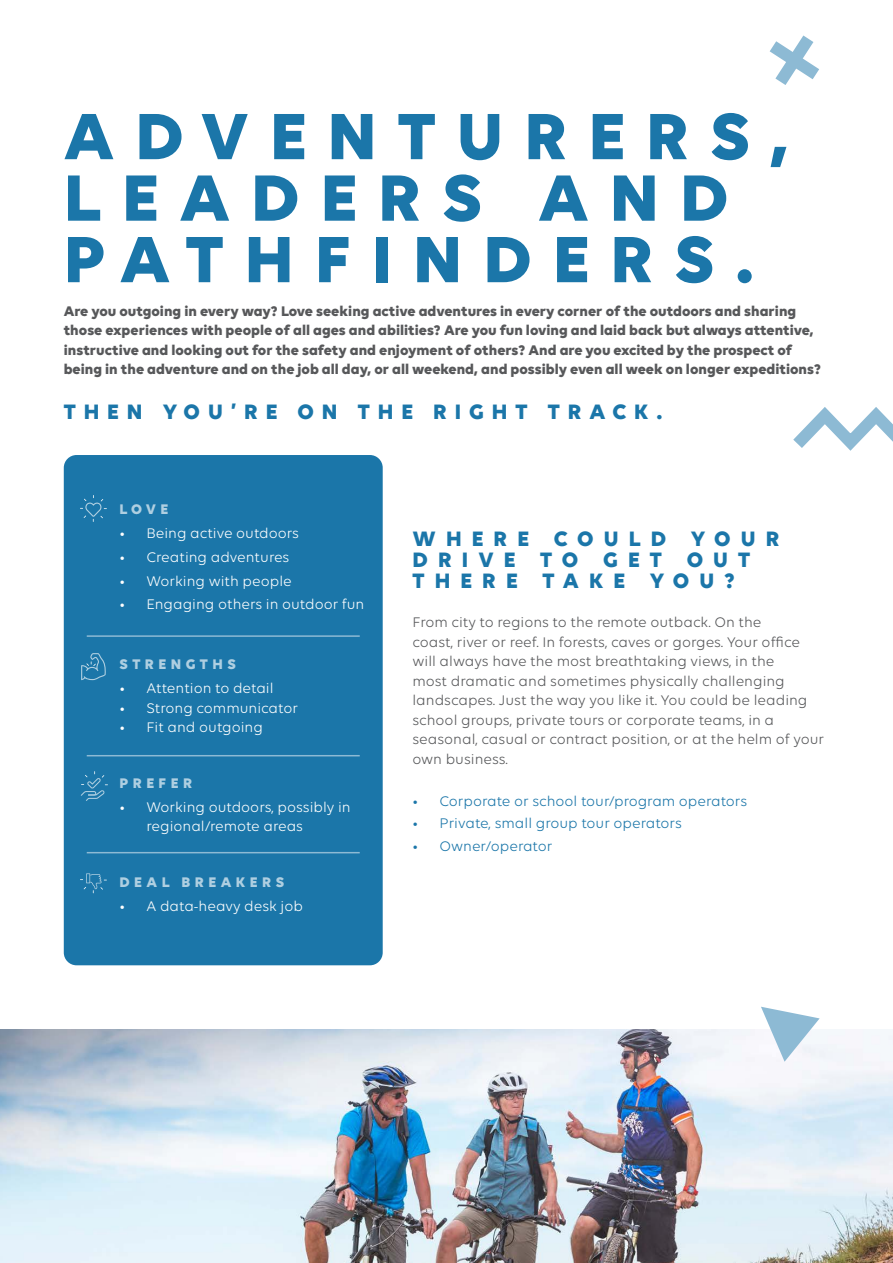
<style>
.page{position:relative;width:893px;height:1263px;background:#fff}
.page>*{position:absolute;margin:0;border:0;box-sizing:border-box;transform-origin:0 0}
.Name{font:700 70.5px/61.5px "Volte";letter-spacing:.3em;color:#1b76a9}
.Intro{font:700 22.5px/21px "Volte";letter-spacing:.45em;color:#1b76a9}
.Intro-2{font:700 22.5px "Volte";letter-spacing:.35em;color:#1b76a9}
.Body_Copy{font:700 15px/19.5px "Volte";color:#57585a}
.Body_Copy-2{font:15px/19.5px "Volte";color:#57585a}
.t1{font:15px/19.5px "Volte";color:#fff}
.t2{font:15px "Volte";color:#1b76a9}
.Intro_2{font:700 15px "Volte";letter-spacing:.3em;color:#afcfe1}
</style>
<div class="page">
<img style="left:0;top:1029px;width:893px;height:234px">
<svg style="left:769px;top:35px;width:50px;height:50px"></svg>
<svg style="left:793px;top:407px;width:100px;height:44px"></svg>
<svg style="left:761px;top:1007px;width:59px;height:55px"></svg>
<div style="left:64px;top:455px;width:319px;height:510px;background:#1b76a9;border-radius:13px"></div>
<svg style="left:80px;top:874px;width:27px;height:19px"></svg>
<svg style="left:81px;top:771px;width:27px;height:30px"></svg>
<svg style="left:81px;top:653px;width:25px;height:27px"></svg>
<svg style="left:80px;top:495px;width:27px;height:27px"></svg>
<hr style="left:87px;top:635px;width:273px;height:2px;background:#8dbad4">
<hr style="left:87px;top:755px;width:273px;height:1px;background:#8dbad4">
<hr style="left:87px;top:852px;width:273px;height:1px;background:#8dbad4">
<p class="Name" style="left:64px;top:103px;width:728px">ADVENTURERS,<br>LEADERS AND<br>PATHFINDERS.</p>
<p class="Body_Copy" style="left:64px;top:301px;width:759px">Are you outgoing in every way? Love seeking active adventures in every corner of the outdoors and sharing those experiences with people of all ages and abilities? Are you fun loving and laid back but always attentive, instructive and looking out for the safety and enjoyment of others? And are you excited by the prospect of being in the adventure and on the job all day, or all weekend, and possibly even all week on longer expeditions?</p>
<p class="Intro-2" style="left:64px;top:398px;width:600px">THEN YOU’RE ON THE RIGHT TRACK.</p>
<p class="Intro_2" style="left:119px;top:500px;width:50px">LOVE</p>
<p class="t1" style="left:119px;top:523px;width:181px">• Being active outdoors</p>
<p class="t1" style="left:119px;top:547px;width:171px">• Creating adventures</p>
<p class="t1" style="left:119px;top:571px;width:174px">• Working with people</p>
<p class="t1" style="left:119px;top:594px;width:246px">• Engaging others in outdoor fun</p>
<p class="Intro_2" style="left:119px;top:655px;width:118px">STRENGTHS</p>
<p class="t1" style="left:119px;top:678px;width:156px">• Attention to detail</p>
<p class="t1" style="left:119px;top:698px;width:180px">• Strong communicator</p>
<p class="t1" style="left:119px;top:717px;width:145px">• Fit and outgoing</p>
<p class="Intro_2" style="left:119px;top:774px;width:74px">PREFER</p>
<p class="t1" style="left:146px;top:797px;width:206px;text-indent:-27px">• Working outdoors, possibly in regional/remote areas</p>
<p class="Intro_2" style="left:119px;top:873px;width:166px">DEAL BREAKERS</p>
<p class="t1" style="left:119px;top:896px;width:185px">• A data-heavy desk job</p>
<p class="Intro" style="left:412px;top:528px;width:368px">WHERE COULD YOUR<br>DRIVE TO GET OUT<br>THERE TAKE YOU?</p>
<p class="Body_Copy-2" style="left:412px;top:612px;width:413px">From city to regions to the remote outback. On the<br>coast, river or reef. In forests, caves or gorges. Your office will always have the most breathtaking views, in the<br>most dramatic and sometimes physically challenging landscapes. Just the way you like it. You could be leading school groups, private tours or corporate teams, in a seasonal, casual or contract position, or at the helm of your own business.</p>
<p class="t2" style="left:412px;top:792px;width:336px">• Corporate or school tour/program operators</p>
<p class="t2" style="left:412px;top:815px;width:271px">• Private, small group tour operators</p>
<p class="t2" style="left:412px;top:837px;width:141px">• Owner/operator</p>
</div>
